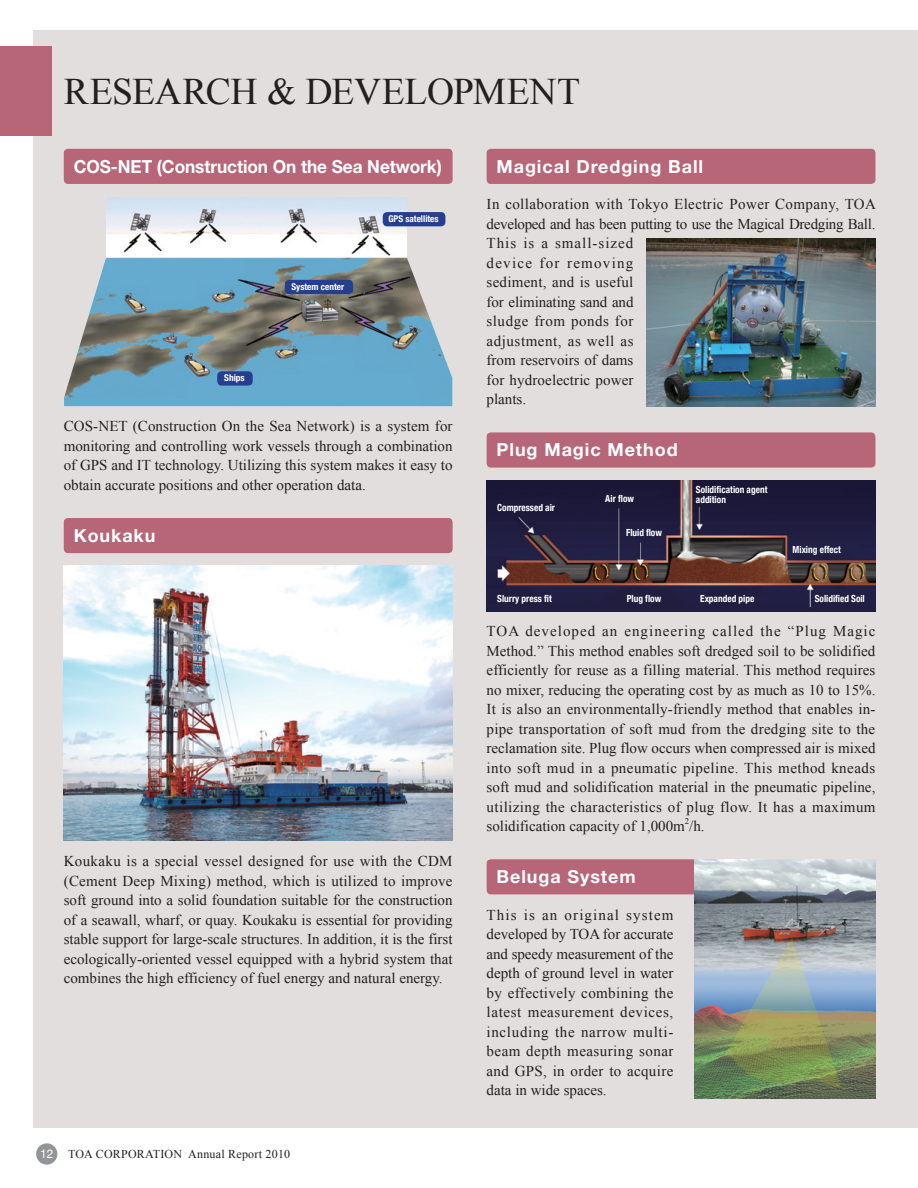
<style>
.page{position:relative;width:918px;height:1188px;background:#fff}
.page>*{position:absolute;margin:0;border:0;box-sizing:border-box;transform-origin:0 0}
.t1{font:37.5px "Times New Roman";letter-spacing:-.005em;color:#231f20}
.t2{font:700 18px "Helvetica Neue";letter-spacing:.05em;color:#fff}
.t3{font:700 18px "Helvetica Neue";letter-spacing:-.005em;color:#fff;scale:.96 1}
.t4{font:15px/19.5px "Times New Roman";color:#231f20;text-align:justify}
.t5{font:12px "Times New Roman";letter-spacing:.02em;color:#231f20}
.t6{font:700 condensed 9.75px/9.8px "Helvetica Neue";color:#fff;scale:.95 1}
.t7{font:700 condensed 9.3px "Helvetica Neue";color:#fff}
.t8{font:700 condensed 9.15px "Helvetica Neue";color:#fff}
.t9{font:8.7px "Times New Roman";color:#231f20}
.s1{font-size:9.3px}
.s2{font-family:"Helvetica Neue";color:#fff}
</style>
<div class="page">
<div style="left:36px;top:1143px;width:21px;height:22px;background:#939598;border-radius:50%"></div>
<div style="left:34px;top:31px;width:884px;height:1097px;background:#e1dedd"></div>
<div style="left:487px;top:149px;width:388px;height:35px;background:#b76678;border-radius:4px"></div>
<div style="left:487px;top:859px;width:388px;height:35px;background:#b76678;border-radius:4px"></div>
<div style="left:64px;top:149px;width:389px;height:35px;background:#b76678;border-radius:4px"></div>
<img style="left:64px;top:197px;width:388px;height:209px">
<div style="left:383px;top:212px;width:62px;height:14px;background:#253f8e;border-radius:4px"></div>
<div style="left:285px;top:280px;width:68px;height:14px;background:#253f8e;border-radius:4px"></div>
<div style="left:217px;top:371px;width:36px;height:15px;background:#253f8e;border-radius:4px"></div>
<img style="left:646px;top:239px;width:229px;height:168px">
<img style="left:695px;top:859px;width:180px;height:240px">
<img style="left:64px;top:566px;width:389px;height:275px">
<div style="left:64px;top:518px;width:389px;height:35px;background:#b76678;border-radius:4px"></div>
<div style="left:487px;top:432px;width:388px;height:36px;background:#b76678;border-radius:4px"></div>
<img style="left:487px;top:480px;width:388px;height:131px">
<div style="left:0;top:47px;width:51px;height:89px;background:#b76678"></div>
<h1 class="t1" style="left:64px;top:66px;width:518px">RESEARCH &amp; DEVELOPMENT</h1>
<p class="t3" style="left:74px;top:155px;width:385px">COS-NET (Construction On the Sea Network)</p>
<p class="t7" style="left:224px;top:373px;width:22px">Ships</p>
<p class="t7" style="left:291px;top:281px;width:54px">System center</p>
<p class="t8" style="left:388px;top:213px;width:52px"><span class="s1">GPS</span> satellites</p>
<p class="t4" style="left:64px;top:416px;width:390px">COS-NET (Construction On the Sea Network) is a system for monitoring and controlling work vessels through a combination of GPS and IT technology. Utilizing this system makes it easy to obtain accurate positions and other operation data.</p>
<p class="t2" style="left:74px;top:524px;width:83px">Koukaku</p>
<p class="t4" style="left:64px;top:851px;width:390px">Koukaku is a special vessel designed for use with the CDM (Cement Deep Mixing) method, which is utilized to improve soft ground into a solid foundation suitable for the construction of a seawall, wharf, or quay. Koukaku is essential for providing stable support for large-scale structures. In addition, it is the first ecologically-oriented vessel equipped with a hybrid system that combines the high efficiency of fuel energy and natural energy.</p>
<p class="t5" style="left:40px;top:1146px;width:252px"><span class="s2">12</span> TOA CORPORATION Annual Report 2010</p>
<p class="t2" style="left:497px;top:155px;width:208px">Magical Dredging Ball</p>
<p class="t4" style="left:487px;top:194px;width:391px;text-align:left">In collaboration with Tokyo Electric Power Company, TOA developed and has been putting to use the Magical Dredging Ball.<br>This is a small-sized<br>device for removing<br>sediment, and is useful<br>for eliminating sand and<br>sludge from ponds for<br>adjustment, as well as<br>from reservoirs of dams<br>for hydroelectric power<br>plants.</p>
<p class="t2" style="left:497px;top:439px;width:183px">Plug Magic Method</p>
<p class="t6" style="left:497px;top:502px;width:62px">Compressed air</p>
<p class="t6" style="left:497px;top:593px;width:59px">Slurry press fit</p>
<p class="t6" style="left:605px;top:494px;width:32px">Air flow</p>
<p class="t6" style="left:626px;top:527px;width:39px">Fluid flow</p>
<p class="t6" style="left:627px;top:593px;width:38px">Plug flow</p>
<p class="t6" style="left:696px;top:485px;width:77px">Solidification agent addition</p>
<p class="t6" style="left:793px;top:544px;width:52px">Mixing effect</p>
<p class="t6" style="left:700px;top:593px;width:59px">Expanded pipe</p>
<p class="t6" style="left:815px;top:593px;width:54px">Solidified Soil</p>
<p class="t4" style="left:487px;top:621px;width:391px">TOA developed an engineering called the “Plug Magic Method.” This method enables soft dredged soil to be solidified efficiently for reuse as a filling material. This method requires no mixer, reducing the operating cost by as much as 10 to 15%.<br>It is also an environmentally-friendly method that enables in&shy;pipe transportation of soft mud from the dredging site to the reclamation site. Plug flow occurs when compressed air is mixed into soft mud in a pneumatic pipeline. This method kneads soft mud and solidification material in the pneumatic pipeline, utilizing the characteristics of plug flow. It has a maximum solidification capacity of 1,000m /h.</p>
<p class="t9" style="left:685px;top:815px;width:6px">2</p>
<p class="t2" style="left:497px;top:866px;width:141px">Beluga System</p>
<p class="t4" style="left:487px;top:905px;width:188px">This is an original system developed by TOA for accurate and speedy measurement of the depth of ground level in water by effectively combining the latest measurement devices, including the narrow multi&shy;beam depth measuring sonar and GPS, in order to acquire data in wide spaces.</p>
</div>
